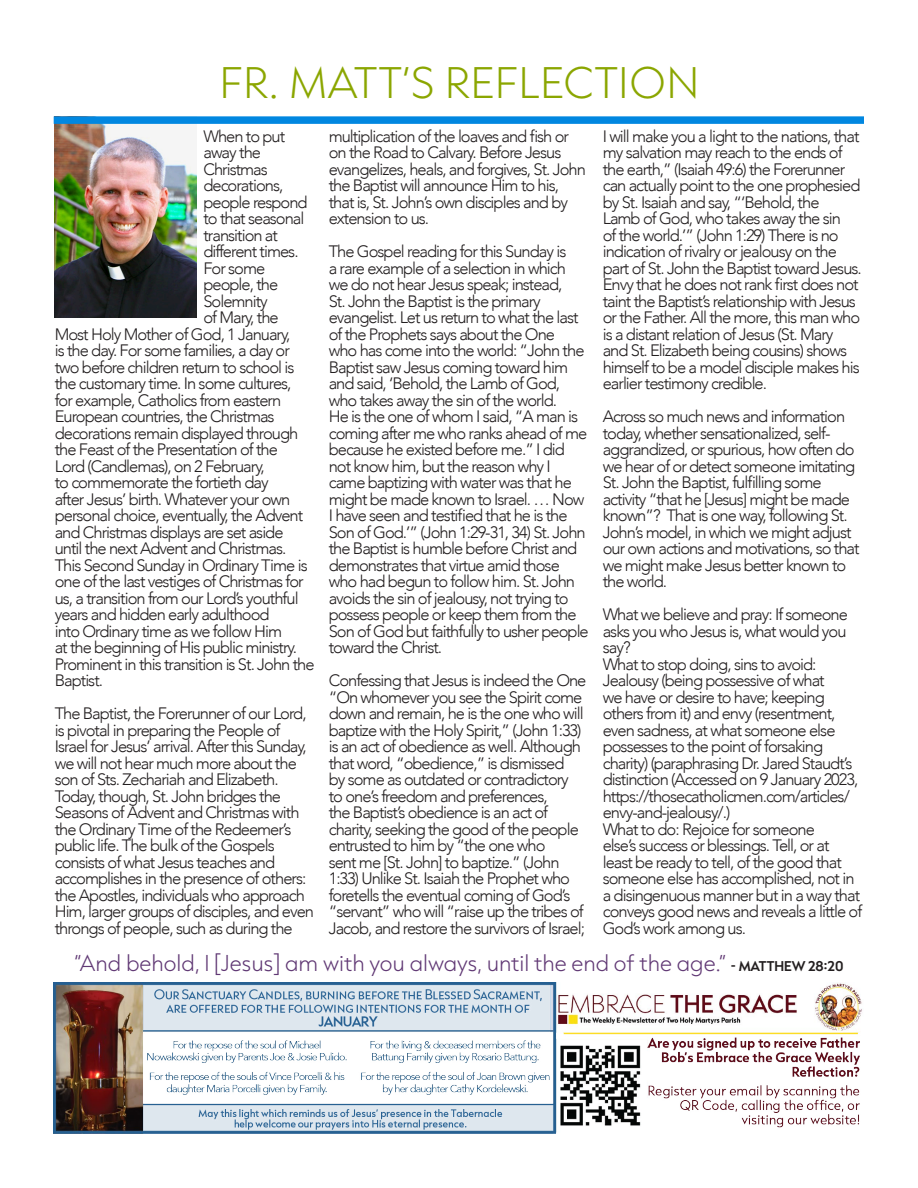
<style>
.page{position:relative;width:918px;height:1188px;background:#fff}
.page>*{position:absolute;margin:0;border:0;box-sizing:border-box;transform-origin:0 0}
.t1{font:200 37.5px "Capitana";letter-spacing:.025em;color:#8ba601}
.t2{font:200 19.5px "Capitana";color:#603874}
.t3{font:300 16.5px/16.5px "Avenir";letter-spacing:-.06em;color:#231f20}
.s1{font-weight:600;font-size:12px;color:#231f20}
</style>
<div class="page">
<img style="left:54px;top:124px;width:143px;height:194px">
<div style="left:54px;top:116px;width:810px;height:8px;background:#0187e0"></div>
<img style="left:54px;top:983px;width:808px;height:151px">
<h1 class="t1" style="left:220px;top:55px;width:481px">FR. MATT’S REFLECTION</h1>
<p class="t3" style="left:203px;top:128px;width:83px">When to put</p>
<p class="t3" style="left:203px;top:145px;width:59px">away the</p>
<p class="t3" style="left:203px;top:161px;width:66px">Christmas</p>
<p class="t3" style="left:203px;top:178px;width:81px">decorations,</p>
<p class="t3" style="left:203px;top:194px;width:106px">people respond</p>
<p class="t3" style="left:203px;top:211px;width:103px">to that seasonal</p>
<p class="t3" style="left:203px;top:227px;width:76px">transition at</p>
<p class="t3" style="left:203px;top:244px;width:97px">different times.</p>
<p class="t3" style="left:203px;top:260px;width:63px">For some</p>
<p class="t3" style="left:203px;top:277px;width:76px">people, the</p>
<p class="t3" style="left:203px;top:293px;width:66px">Solemnity</p>
<p class="t3" style="left:203px;top:310px;width:77px">of Mary, the</p>
<p class="t3" style="left:55px;top:326px;width:237px">Most Holy Mother of God, 1 January,</p>
<p class="t3" style="left:55px;top:343px;width:237px">is the day. For some families, a day or</p>
<p class="t3" style="left:55px;top:359px;width:241px">two before children return to school is</p>
<p class="t3" style="left:55px;top:376px;width:238px">the customary time. In some cultures,</p>
<p class="t3" style="left:55px;top:392px;width:228px">for example, Catholics from eastern</p>
<p class="t3" style="left:55px;top:409px;width:221px">European countries, the Christmas</p>
<p class="t3" style="left:55px;top:425px;width:245px">decorations remain displayed through</p>
<p class="t3" style="left:55px;top:442px;width:225px">the Feast of the Presentation of the</p>
<p class="t3" style="left:55px;top:458px;width:212px">Lord (Candlemas), on 2 February,</p>
<p class="t3" style="left:55px;top:475px;width:216px">to commemorate the fortieth day</p>
<p class="t3" style="left:55px;top:491px;width:237px">after Jesus’ birth. Whatever your own</p>
<p class="t3" style="left:55px;top:508px;width:250px">personal choice, eventually, the Advent</p>
<p class="t3" style="left:55px;top:524px;width:230px">and Christmas displays are set aside</p>
<p class="t3" style="left:55px;top:541px;width:233px">until the next Advent and Christmas.</p>
<p class="t3" style="left:55px;top:557px;width:254px">This Second Sunday in Ordinary Time is</p>
<p class="t3" style="left:55px;top:574px;width:251px">one of the last vestiges of Christmas for</p>
<p class="t3" style="left:55px;top:590px;width:245px">us, a transition from our Lord’s youthful</p>
<p class="t3" style="left:55px;top:607px;width:216px">years and hidden early adulthood</p>
<p class="t3" style="left:55px;top:623px;width:229px">into Ordinary time as we follow Him</p>
<p class="t3" style="left:55px;top:640px;width:244px">at the beginning of His public ministry.</p>
<p class="t3" style="left:55px;top:656px;width:261px">Prominent in this transition is St. John the</p>
<p class="t3" style="left:55px;top:673px;width:50px">Baptist.</p>
<p class="t3" style="left:55px;top:706px;width:261px">The Baptist, the Forerunner of our Lord, is pivotal in preparing the People of Israel for Jesus’ arrival. After this Sunday, we will not hear much more about the son of Sts. Zechariah and Elizabeth.<br>Today, though, St. John bridges the Seasons of Advent and Christmas with the Ordinary Time of the Redeemer’s public life. The bulk of the Gospels consists of what Jesus teaches and accomplishes in the presence of others: the Apostles, individuals who approach Him, larger groups of disciples, and even throngs of people, such as during the</p>
<p class="t3" style="left:329px;top:128px;width:259px">multiplication of the loaves and fish or on the Road to Calvary. Before Jesus evangelizes, heals, and forgives, St. John the Baptist will announce Him to his, that is, St. John’s own disciples and by extension to us.</p>
<p class="t3" style="left:329px;top:244px;width:262px">The Gospel reading for this Sunday is<br>a rare example of a selection in which we do not hear Jesus speak; instead,<br>St. John the Baptist is the primary evangelist. Let us return to what the last of the Prophets says about the One<br>who has come into the world: “John the Baptist saw Jesus coming toward him and said, ‘Behold, the Lamb of God, who takes away the sin of the world.<br>He is the one of whom I said, “A man is coming after me who ranks ahead of me because he existed before me.” I did not know him, but the reason why I came baptizing with water was that he might be made known to Israel. … Now I have seen and testified that he is the Son of God.’” (John 1:29-31, 34) St. John the Baptist is humble before Christ and demonstrates that virtue amid those who had begun to follow him. St. John avoids the sin of jealousy, not trying to possess people or keep them from the Son of God but faithfully to usher people toward the Christ.</p>
<p class="t3" style="left:329px;top:673px;width:259px">Confessing that Jesus is indeed the One “On whomever you see the Spirit come down and remain, he is the one who will baptize with the Holy Spirit,” (John 1:33) is an act of obedience as well. Although that word, “obedience,” is dismissed<br>by some as outdated or contradictory to one’s freedom and preferences,<br>the Baptist’s obedience is an act of charity, seeking the good of the people entrusted to him by “the one who<br>sent me [St. John] to baptize.” (John 1:33) Unlike St. Isaiah the Prophet who foretells the eventual coming of God’s “servant” who will “raise up the tribes of Jacob, and restore the survivors of Israel;</p>
<p class="t3" style="left:603px;top:128px;width:261px">I will make you a light to the nations, that my salvation may reach to the ends of the earth,” (Isaiah 49:6) the Forerunner can actually point to the one prophesied by St. Isaiah and say, “‘Behold, the<br>Lamb of God, who takes away the sin<br>of the world.’” (John 1:29) There is no indication of rivalry or jealousy on the part of St. John the Baptist toward Jesus.<br>Envy that he does not rank first does not taint the Baptist’s relationship with Jesus or the Father. All the more, this man who is a distant relation of Jesus (St. Mary and St. Elizabeth being cousins) shows himself to be a model disciple makes his earlier testimony credible.</p>
<p class="t3" style="left:603px;top:409px;width:258px">Across so much news and information today, whether sensationalized, self&shy;aggrandized, or spurious, how often do we hear of or detect someone imitating St. John the Baptist, fulfilling some activity “that he [Jesus] might be made known”? That is one way, following St.<br>John’s model, in which we might adjust our own actions and motivations, so that we might make Jesus better known to the world.</p>
<p class="t3" style="left:603px;top:607px;width:261px">What we believe and pray: If someone asks you who Jesus is, what would you say?<br>What to stop doing, sins to avoid:<br>Jealousy (being possessive of what<br>we have or desire to have; keeping others from it) and envy (resentment, even sadness, at what someone else possesses to the point of forsaking charity) (paraphrasing Dr. Jared Staudt’s distinction (Accessed on 9 January 2023, https://thosecatholicmen.com/articles/ envy-and-jealousy/.)<br>What to do: Rejoice for someone<br>else’s success or blessings. Tell, or at least be ready to tell, of the good that someone else has accomplished, not in a disingenuous manner but in a way that conveys good news and reveals a little of God’s work among us.</p>
<p class="t2" style="left:75px;top:949px;width:770px">“And behold, I [Jesus] am with you always, until the end of the age.” <span class="s1">- MATTHEW 28:20</span></p>
</div>
